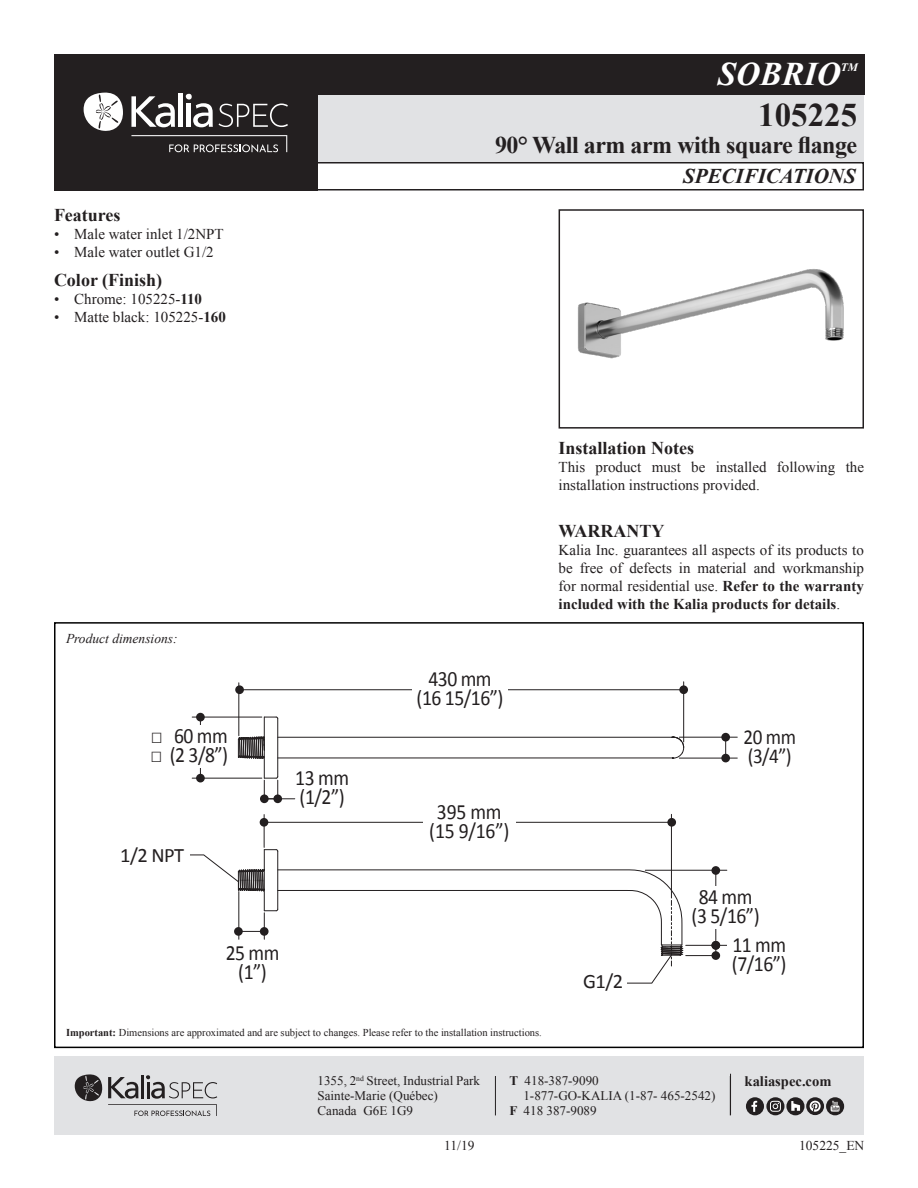
<style>
.page{position:relative;width:918px;height:1188px;background:#fff}
.page>*{position:absolute;margin:0;border:0;box-sizing:border-box;transform-origin:0 0}
.t1{font:700 33px "Times New Roman";color:#231f20}
.t2{font:italic 700 33px "Times New Roman";color:#fff}
.t3{font:700 24px "Times New Roman";letter-spacing:-.02em;color:#231f20}
.t4{font:21.75px/19.2px "Calibri";letter-spacing:-.025em;color:#231f20;text-align:center;scale:.9 1}
.t5{font:21.3px/18.8px "Calibri";color:#231f20;scale:.9 1}
.t6{font:italic 700 21px "Times New Roman";color:#231f20}
.t7{font:20.55px "Calibri";color:#231f20}
.Spec-Description_Tit{font:700 18px "Times New Roman";color:#231f20}
.Spec-Description_nor{font:15px/18px "Times New Roman";color:#231f20}
.Spec-Description__FR{font:15px "Times New Roman";color:#231f20}
.Spec-Description_Tit-2{font:700 14.55px "Times New Roman";color:#231f20}
.Spec-Description_nor-2{font:italic 13.5px "Times New Roman";color:#231f20}
.date-file{font:13.5px "Times New Roman";color:#231f20}
.Spec-Description_Tit-3{font:13.05px "Times New Roman";color:#231f20}
.t8{font:italic 700 11.4px "Times New Roman";color:#fff}
.Spec-Description_nor-3{font:10.5px "Times New Roman";color:#231f20}
.s1{font-weight:700}
</style>
<div class="page">
<div style="left:240px;top:94px;width:624px;height:68px;background:#e1e2e4"></div>
<div style="left:240px;top:162px;width:624px;height:28px;border:2px solid #231f20"></div>
<hr style="left:278px;top:757px;width:394px;height:1px;background:#231f20">
<hr style="left:278px;top:737px;width:393px;height:1px;background:#231f20">
<svg style="left:670px;top:736px;width:15px;height:23px"></svg>
<svg style="left:237px;top:734px;width:27px;height:25px"></svg>
<hr style="left:264px;top:717px;width:1px;height:61px;background:#231f20">
<hr style="left:277px;top:719px;width:1px;height:58px;background:#231f20">
<svg style="left:264px;top:716px;width:15px;height:4px"></svg>
<hr style="left:264px;top:815px;width:1px;height:32px;background:#231f20">
<hr style="left:264px;top:822px;width:408px;height:1px;background:#231f20">
<div style="left:667px;top:818px;width:9px;height:9px;background:#231f20;border-radius:50%"></div>
<div style="left:260px;top:818px;width:8px;height:9px;background:#231f20;border-radius:50%"></div>
<div style="left:711px;top:951px;width:9px;height:9px;background:#231f20;border-radius:50%"></div>
<hr style="left:715px;top:870px;width:1px;height:75px;background:#231f20">
<div style="left:711px;top:866px;width:9px;height:9px;background:#231f20;border-radius:50%"></div>
<div style="left:711px;top:941px;width:9px;height:9px;background:#231f20;border-radius:50%"></div>
<hr style="left:200px;top:717px;width:1px;height:61px;background:#231f20">
<div style="left:196px;top:713px;width:9px;height:8px;background:#231f20;border-radius:50%"></div>
<div style="left:196px;top:774px;width:9px;height:8px;background:#231f20;border-radius:50%"></div>
<hr style="left:671px;top:814px;width:1px;height:84px;background:#231f20">
<hr style="left:238px;top:683px;width:1px;height:53px;background:#231f20">
<hr style="left:240px;top:689px;width:444px;height:1px;background:#231f20">
<div style="left:679px;top:685px;width:9px;height:9px;background:#231f20;border-radius:50%"></div>
<div style="left:235px;top:685px;width:9px;height:9px;background:#231f20;border-radius:50%"></div>
<hr style="left:683px;top:682px;width:1px;height:60px;background:#231f20">
<hr style="left:645px;top:870px;width:82px;height:1px;background:#231f20">
<hr style="left:686px;top:955px;width:30px;height:1px;background:#231f20">
<hr style="left:686px;top:945px;width:49px;height:1px;background:#231f20">
<hr style="left:192px;top:717px;width:70px;height:1px;background:#231f20">
<svg style="left:190px;top:849px;width:493px;height:135px"></svg>
<hr style="left:192px;top:778px;width:70px;height:1px;background:#231f20">
<div style="left:423px;top:801px;width:93px;height:40px;background:#fff"></div>
<div style="left:412px;top:668px;width:96px;height:43px;background:#fff"></div>
<div style="left:686px;top:886px;width:80px;height:43px;background:#fff"></div>
<div style="left:727px;top:934px;width:65px;height:43px;background:#fff"></div>
<div style="left:580px;top:972px;width:47px;height:23px;background:#fff"></div>
<div style="left:260px;top:794px;width:9px;height:9px;background:#231f20;border-radius:50%"></div>
<div style="left:273px;top:794px;width:9px;height:9px;background:#231f20;border-radius:50%"></div>
<svg style="left:725px;top:742px;width:1px;height:12px"></svg>
<div style="left:721px;top:733px;width:9px;height:9px;background:#231f20;border-radius:50%"></div>
<div style="left:721px;top:754px;width:9px;height:8px;background:#231f20;border-radius:50%"></div>
<hr style="left:679px;top:737px;width:58px;height:1px;background:#231f20">
<hr style="left:679px;top:758px;width:58px;height:1px;background:#231f20">
<div style="left:143px;top:726px;width:92px;height:42px;background:#fff"></div>
<svg style="left:264px;top:776px;width:31px;height:23px"></svg>
<div style="left:54px;top:622px;width:810px;height:426px;border:2px solid #000"></div>
<div style="left:54px;top:1056px;width:810px;height:78px;background:#e1e2e4"></div>
<hr style="left:730px;top:1074px;width:1px;height:41px;background:#231f20">
<div style="left:746px;top:1097px;width:18px;height:18px;background:#231f20;border-radius:50%"></div>
<svg style="left:751px;top:1101px;width:6px;height:11px"></svg>
<svg style="left:766px;top:1097px;width:18px;height:18px"></svg>
<svg style="left:770px;top:1101px;width:11px;height:11px"></svg>
<svg style="left:786px;top:1097px;width:19px;height:18px"></svg>
<svg style="left:791px;top:1101px;width:9px;height:10px"></svg>
<div style="left:826px;top:1097px;width:18px;height:18px;background:#231f20;border-radius:50%"></div>
<svg style="left:831px;top:1101px;width:9px;height:11px"></svg>
<svg style="left:806px;top:1097px;width:18px;height:18px"></svg>
<svg style="left:810px;top:1101px;width:11px;height:11px"></svg>
<hr style="left:495px;top:1076px;width:1px;height:39px;background:#231f20">
<svg style="left:75px;top:1074px;width:27px;height:28px"></svg>
<svg style="left:108px;top:1075px;width:109px;height:41px"></svg>
<div style="left:55px;top:54px;width:810px;height:40px;background:#231f20"></div>
<div style="left:54px;top:54px;width:263px;height:136px;background:#231f20"></div>
<svg style="left:219px;top:104px;width:69px;height:23px"></svg>
<svg style="left:83px;top:92px;width:40px;height:39px"></svg>
<hr style="left:179px;top:94px;width:4px;height:33px;background:#fff">
<svg style="left:131px;top:96px;width:44px;height:31px"></svg>
<svg style="left:186px;top:94px;width:27px;height:33px"></svg>
<svg style="left:131px;top:135px;width:156px;height:17px"></svg>
<img style="left:577px;top:269px;width:267px;height:90px">
<div style="left:559px;top:209px;width:305px;height:220px;border:2px solid #231f20"></div>
<p class="t2" style="left:718px;top:51px;width:124px">SOBRIO</p>
<p class="t8" style="left:841px;top:60px;width:19px">TM</p>
<p class="Spec-Description_Tit" style="left:54px;top:203px;width:68px">Features</p>
<p class="Spec-Description__FR" style="left:54px;top:224px;width:171px">• Male water inlet 1/2NPT</p>
<p class="Spec-Description__FR" style="left:54px;top:242px;width:161px">• Male water outlet G1/2</p>
<p class="Spec-Description_Tit" style="left:54px;top:267px;width:110px">Color (Finish)</p>
<p class="Spec-Description__FR" style="left:54px;top:289px;width:150px">• Chrome: 105225-<span class="s1">110</span></p>
<p class="Spec-Description__FR" style="left:54px;top:307px;width:173px">• Matte black: 105225-<span class="s1">160</span></p>
<p class="Spec-Description_nor-2" style="left:66px;top:630px;width:113px">Product dimensions:</p>
<p class="t4" style="left:151px;top:726px;width:87px">□ 60 mm</p>
<p class="t4" style="left:150px;top:746px;width:88px">□ (2 3/8”)</p>
<p class="t7" style="left:120px;top:842px;width:66px">1/2 NPT</p>
<p class="t4" style="left:295px;top:768px;width:61px;text-align:left">13 mm (1/2”)</p>
<p class="t4" style="left:226px;top:943px;width:61px">25 mm (1”)</p>
<p class="t1" style="left:758px;top:92px;width:101px">105225</p>
<p class="t3" style="left:495px;top:128px;width:364px">90° Wall arm arm with square flange</p>
<p class="t6" style="left:683px;top:162px;width:174px">SPECIFICATIONS</p>
<p class="t4" style="left:417px;top:669px;width:98px">430 mm (16 15/16”)</p>
<p class="t4" style="left:429px;top:802px;width:91px">395 mm (15 9/16”)</p>
<p class="Spec-Description_Tit" style="left:559px;top:436px;width:137px">Installation Notes</p>
<p class="Spec-Description_nor" style="left:559px;top:458px;width:307px">This product must be installed following the installation instructions provided.</p>
<p class="Spec-Description_Tit" style="left:559px;top:518px;width:107px">WARRANTY</p>
<p class="Spec-Description_nor" style="left:559px;top:540px;width:307px;text-align:justify">Kalia Inc. guarantees all aspects of its products to be free of defects in material and workmanship for normal residential use. <span class="s1">Refer to the warranty included with the Kalia products for details</span>.</p>
<p class="t7" style="left:583px;top:969px;width:42px">G1/2</p>
<p class="t5" style="left:744px;top:728px;width:60px">20 mm (3/4”)</p>
<p class="t4" style="left:692px;top:887px;width:77px">84 mm (3 5/16”)</p>
<p class="t4" style="left:732px;top:935px;width:62px;text-align:left">11 mm (7/16”)</p>
<p class="Spec-Description_nor-3" style="left:66px;top:1026px;width:477px"><span class="s1">Important:</span> Dimensions are approximated and are subject to changes. Please refer to the installation instructions.</p>
<p class="Spec-Description_Tit-3" style="left:318px;top:1072px;width:164px">1355, 2<sup>nd</sup> Street, Industrial Park</p>
<p class="Spec-Description_Tit-2" style="left:745px;top:1071px;width:88px">kaliaspec.com</p>
<p class="Spec-Description_Tit-3" style="left:318px;top:1087px;width:122px">Sainte-Marie (Québec)</p>
<p class="Spec-Description_Tit-3" style="left:318px;top:1102px;width:97px">Canada G6E 1G9</p>
<p class="Spec-Description_Tit-3" style="left:510px;top:1072px;width:91px"><span class="s1">T</span> 418-387-9090</p>
<p class="Spec-Description_Tit-3" style="left:523px;top:1087px;width:194px">1-877-GO-KALIA (1-87- 465-2542)</p>
<p class="Spec-Description_Tit-3" style="left:510px;top:1102px;width:89px"><span class="s1">F</span> 418 387-9089</p>
<p class="date-file" style="left:444px;top:1137px;width:32px">11/19</p>
<p class="date-file" style="left:799px;top:1137px;width:67px">105225_EN</p>
</div>
